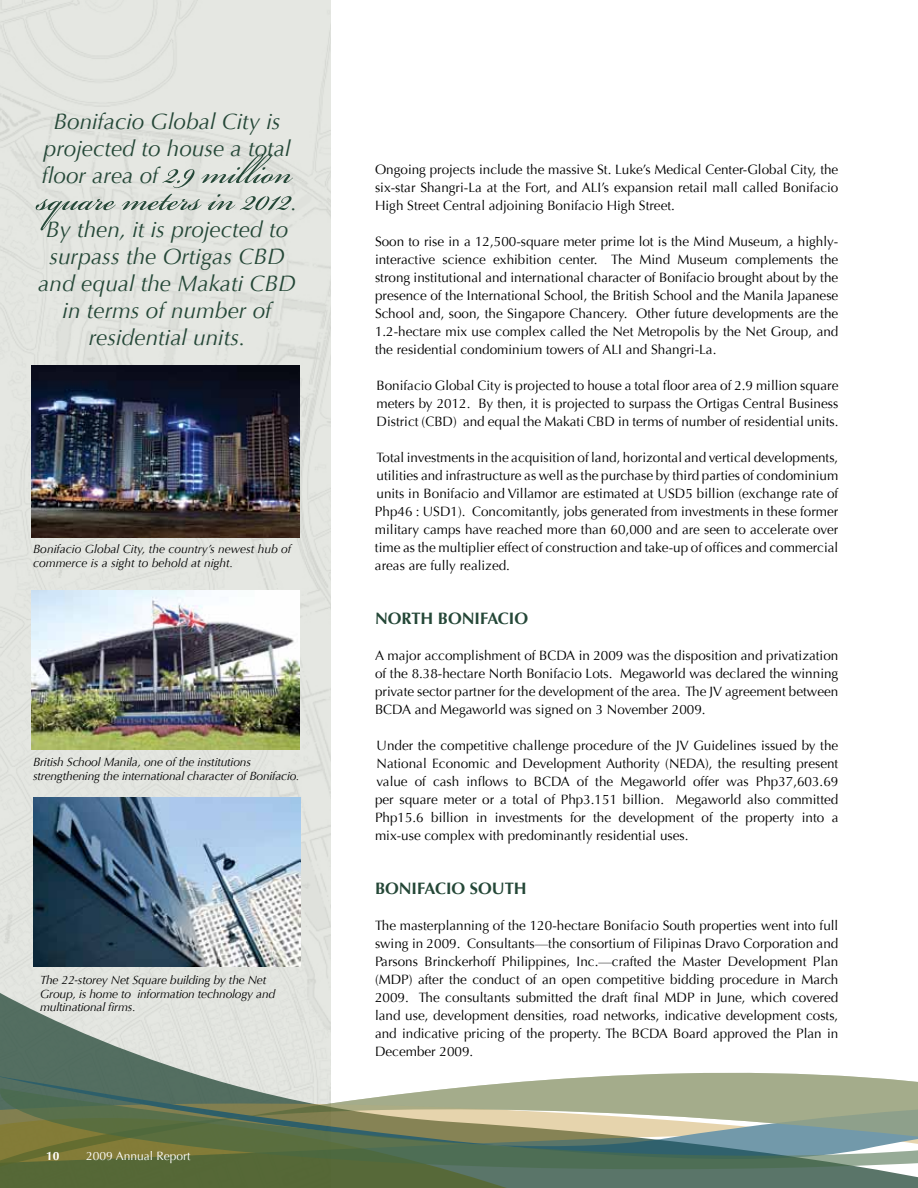
<style>
.page{position:relative;width:918px;height:1188px;background:#fff}
.page>*{position:absolute;margin:0;border:0;box-sizing:border-box;transform-origin:0 0}
.t1{font:51px "Beautiful ES";color:#244737}
.t2{font:italic 22.5px/27px "Optima";color:#244737}
.t3{font:700 16.5px "Optima";color:#244737}
.t4{font:13.5px/18px "Optima";color:#000;text-align:justify}
.t5{font:italic 12px/13.5px "Optima";letter-spacing:-.015em;color:#000}
.t6{font:12px "Optima";color:#fff}
.t7{font:700 12px "Optima";color:#fff}
</style>
<div class="page">
<div style="left:0;top:0;width:331px;height:1188px;background:#e4e6e1"></div>
<img style="left:33px;top:797px;width:267px;height:170px">
<img style="left:32px;top:365px;width:268px;height:172px">
<img style="left:32px;top:590px;width:268px;height:160px">
<svg style="left:0;top:972px;width:331px;height:54px"></svg>
<svg style="left:0;top:1026px;width:918px;height:162px"></svg>
<svg style="left:0;top:1087px;width:918px;height:84px;background:#7e8d6f"></svg>
<h2 class="t2" style="left:42px;top:108px;width:250px;text-indent:12px">Bonifacio Global City is projected to house a total floor area of</h2>
<h1 class="t1" style="left:165px;top:145px;width:129px">2.9 million</h1>
<h1 class="t1" style="left:37px;top:171px;width:255px">square meters in 2012</h1>
<h2 class="t2" style="left:291px;top:189px;width:8px">.</h2>
<h2 class="t2" style="left:38px;top:216px;width:259px;text-align:center">By then, it is projected to surpass the Ortigas CBD and equal the Makati CBD in terms of number of residential units.</h2>
<p class="t5" style="left:33px;top:542px;width:260px">Bonifacio Global City, the country’s newest hub of commerce is a sight to behold at night.</p>
<p class="t5" style="left:33px;top:755px;width:268px">British School Manila, one of the institutions strengthening the international character of Bonifacio.</p>
<p class="t5" style="left:40px;top:973px;width:237px">The 22-storey Net Square building by the Net<br>Group, is home to information technology and multinational firms.</p>
<p class="t7" style="left:46px;top:1149px;width:15px">10</p>
<p class="t6" style="left:86px;top:1149px;width:106px">2009 Annual Report</p>
<p class="t4" style="left:375px;top:161px;width:465px">Ongoing projects include the massive St. Luke’s Medical Center-Global City, the six-star Shangri-La at the Fort, and ALI’s expansion retail mall called Bonifacio High Street Central adjoining Bonifacio High Street.</p>
<p class="t4" style="left:375px;top:233px;width:465px">Soon to rise in a 12,500-square meter prime lot is the Mind Museum, a highly&shy;interactive science exhibition center. The Mind Museum complements the strong institutional and international character of Bonifacio brought about by the presence of the International School, the British School and the Manila Japanese School and, soon, the Singapore Chancery. Other future developments are the 1.2-hectare mix use complex called the Net Metropolis by the Net Group, and the residential condominium towers of ALI and Shangri-La.</p>
<p class="t4" style="left:376px;top:377px;width:463px">Bonifacio Global City is projected to house a total floor area of 2.9 million square meters by 2012. By then, it is projected to surpass the Ortigas Central Business District (CBD) and equal the Makati CBD in terms of number of residential units.</p>
<p class="t4" style="left:375px;top:449px;width:465px">Total investments in the acquisition of land, horizontal and vertical developments, utilities and infrastructure as well as the purchase by third parties of condominium units in Bonifacio and Villamor are estimated at USD5 billion (exchange rate of Php46 : USD1). Concomitantly, jobs generated from investments in these former military camps have reached more than 60,000 and are seen to accelerate over time as the multiplier effect of construction and take-up of offices and commercial areas are fully realized.</p>
<p class="t3" style="left:375px;top:609px;width:155px">NORTH BONIFACIO</p>
<p class="t4" style="left:375px;top:647px;width:465px">A major accomplishment of BCDA in 2009 was the disposition and privatization of the 8.38-hectare North Bonifacio Lots. Megaworld was declared the winning private sector partner for the development of the area. The JV agreement between BCDA and Megaworld was signed on 3 November 2009.</p>
<p class="t4" style="left:375px;top:737px;width:465px">Under the competitive challenge procedure of the JV Guidelines issued by the National Economic and Development Authority (NEDA), the resulting present value of cash inflows to BCDA of the Megaworld offer was Php37,603.69 per square meter or a total of Php3.151 billion. Megaworld also committed Php15.6 billion in investments for the development of the property into a mix-use complex with predominantly residential uses.</p>
<p class="t3" style="left:375px;top:879px;width:153px">BONIFACIO SOUTH</p>
<p class="t4" style="left:375px;top:917px;width:465px">The masterplanning of the 120-hectare Bonifacio South properties went into full swing in 2009. Consultants—the consortium of Filipinas Dravo Corporation and Parsons Brinckerhoff Philippines, Inc.—crafted the Master Development Plan (MDP) after the conduct of an open competitive bidding procedure in March 2009. The consultants submitted the draft final MDP in June, which covered land use, development densities, road networks, indicative development costs, and indicative pricing of the property. The BCDA Board approved the Plan in December 2009.</p>
</div>
